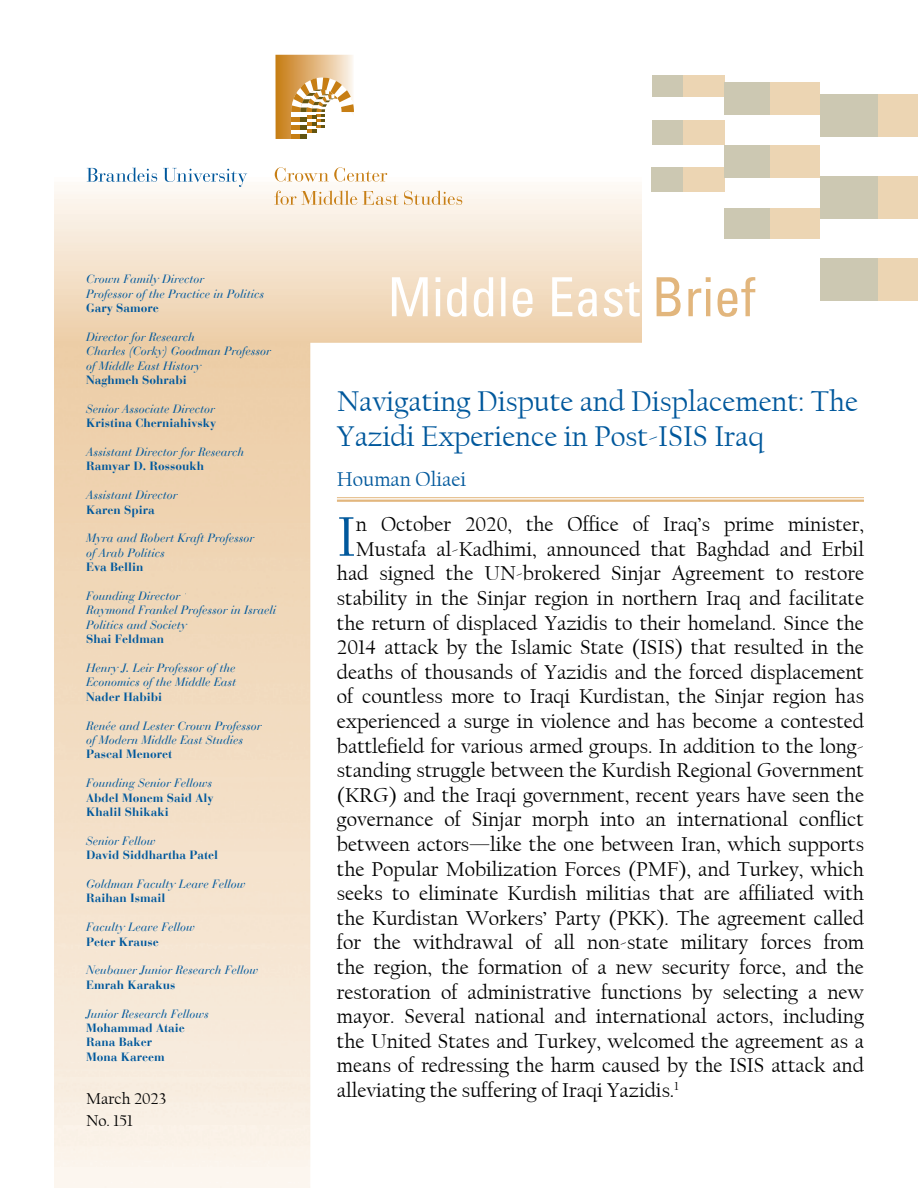
<style>
.page{position:relative;width:918px;height:1188px;background:#fff}
.page>*{position:absolute;margin:0;border:0;box-sizing:border-box;transform-origin:0 0}
.MEB_First_Paragraph{font:58.05px "Californian FB";color:#00589c}
.MEB_Title{font:30px/34.5px "Californian FB";color:#00589c}
.MEB_First_Paragraph-2{font:21px "Californian FB";color:#000}
.MEB_Author{font:21px "Californian FB";color:#00589c}
.t1{font:16.5px "Californian FB";color:#000}
.t2{font:italic 12px/14.4px "Bauer Bodoni";color:#00589c}
.t3{font:700 12px "Bauer Bodoni";color:#00589c}
.s1{font-weight:700;font-style:normal}
</style>
<div class="page">
<svg style="left:652px;top:75px;width:266px;height:227px"></svg>
<svg style="left:275px;top:55px;width:79px;height:84px"></svg>
<div style="left:707px;top:239px;width:120px;height:15px;background:#fff"></div>
<svg style="left:275px;top:167px;width:112px;height:15px"></svg>
<svg style="left:274px;top:190px;width:188px;height:15px"></svg>
<svg style="left:392px;top:277px;width:248px;height:40px"></svg>
<svg style="left:657px;top:277px;width:98px;height:40px"></svg>
<hr style="left:337px;top:497px;width:527px;height:1px;background:#e2b67d">
<hr style="left:337px;top:500px;width:527px;height:2px;background:#e2b67d">
<svg style="left:87px;top:167px;width:160px;height:20px"></svg>
<p class="t2" style="left:86px;top:272px;width:180px">Crown Family Director<br>Professor of the Practice in Politics</p>
<p class="t3" style="left:86px;top:301px;width:74px">Gary Samore</p>
<p class="t2" style="left:86px;top:330px;width:110px">Director for Research</p>
<p class="t2" style="left:86px;top:344px;width:186px">Charles (Corky) Goodman Professor of Middle East History<br><span class="s1">Naghmeh Sohrabi</span></p>
<p class="t2" style="left:86px;top:402px;width:130px">Senior Associate Director</p>
<p class="t3" style="left:86px;top:416px;width:132px">Kristina Cherniahivsky</p>
<p class="t2" style="left:86px;top:445px;width:160px">Assistant Director for Research</p>
<p class="t3" style="left:86px;top:459px;width:119px">Ramyar D. Rossoukh</p>
<p class="t2" style="left:86px;top:488px;width:93px">Assistant Director</p>
<p class="t3" style="left:86px;top:502px;width:70px">Karen Spira</p>
<p class="t2" style="left:86px;top:531px;width:170px">Myra and Robert Kraft Professor</p>
<p class="t2" style="left:86px;top:546px;width:80px">of Arab Politics</p>
<p class="t3" style="left:86px;top:560px;width:59px">Eva Bellin</p>
<p class="t2" style="left:86px;top:589px;width:192px">Founding Director<br>Raymond Frankel Professor in Israeli<br>Politics and Society</p>
<p class="t3" style="left:86px;top:632px;width:80px">Shai Feldman</p>
<p class="t2" style="left:86px;top:661px;width:151px">Henry J. Leir Professor of the</p>
<p class="t2" style="left:86px;top:675px;width:151px">Economics of the Middle East</p>
<p class="t3" style="left:86px;top:689px;width:78px">Nader Habibi</p>
<p class="t2" style="left:86px;top:718px;width:177px">Renée and Lester Crown Professor</p>
<p class="t2" style="left:86px;top:733px;width:158px">of Modern Middle East Studies</p>
<p class="t3" style="left:86px;top:747px;width:88px">Pascal Menoret</p>
<p class="t2" style="left:86px;top:776px;width:128px">Founding Senior Fellows</p>
<p class="t3" style="left:86px;top:790px;width:129px">Abdel Monem Said Aly</p>
<p class="t3" style="left:86px;top:805px;width:84px">Khalil Shikaki</p>
<p class="t2" style="left:86px;top:834px;width:71px">Senior Fellow</p>
<p class="t3" style="left:86px;top:848px;width:134px">David Siddhartha Patel</p>
<p class="t2" style="left:86px;top:877px;width:161px">Goldman Faculty Leave Fellow</p>
<p class="t3" style="left:86px;top:891px;width:81px">Raihan Ismail</p>
<p class="t2" style="left:86px;top:920px;width:110px">Faculty Leave Fellow</p>
<p class="t3" style="left:86px;top:934px;width:74px">Peter Krause</p>
<p class="t2" style="left:86px;top:963px;width:174px">Neubauer Junior Research Fellow</p>
<p class="t3" style="left:86px;top:977px;width:91px">Emrah Karakus</p>
<p class="t2" style="left:86px;top:1006px;width:124px">Junior Research Fellows</p>
<p class="t3" style="left:86px;top:1021px;width:100px">Mohammad Ataie</p>
<p class="t3" style="left:86px;top:1035px;width:68px">Rana Baker</p>
<p class="t3" style="left:86px;top:1049px;width:80px">Mona Kareem</p>
<p class="t1" style="left:86px;top:1090px;width:82px">March 2023</p>
<p class="t1" style="left:86px;top:1111px;width:48px">No. 151</p>
<p class="MEB_Title" style="left:337px;top:385px;width:523px">Navigating Dispute and Displacement: The<br>Yazidi Experience in Post-ISIS Iraq</p>
<p class="MEB_Author" style="left:337px;top:467px;width:131px">Houman Oliaei</p>
<p class="MEB_First_Paragraph" style="left:337px;top:505px;width:20px">I</p>
<p class="MEB_First_Paragraph-2" style="left:356px;top:513px;width:510px">n October 2020, the Office of Iraq’s prime minister,</p>
<p class="MEB_First_Paragraph-2" style="left:356px;top:537px;width:510px">Mustafa al-Kadhimi, announced that Baghdad and Erbil</p>
<p class="MEB_First_Paragraph-2" style="left:337px;top:562px;width:529px">had signed the UN-brokered Sinjar Agreement to restore</p>
<p class="MEB_First_Paragraph-2" style="left:337px;top:586px;width:529px">stability in the Sinjar region in northern Iraq and facilitate</p>
<p class="MEB_First_Paragraph-2" style="left:337px;top:611px;width:528px">the return of displaced Yazidis to their homeland. Since the</p>
<p class="MEB_First_Paragraph-2" style="left:337px;top:636px;width:529px">2014 attack by the Islamic State (ISIS) that resulted in the</p>
<p class="MEB_First_Paragraph-2" style="left:337px;top:660px;width:529px">deaths of thousands of Yazidis and the forced displacement</p>
<p class="MEB_First_Paragraph-2" style="left:337px;top:685px;width:529px">of countless more to Iraqi Kurdistan, the Sinjar region has</p>
<p class="MEB_First_Paragraph-2" style="left:337px;top:709px;width:529px">experienced a surge in violence and has become a contested</p>
<p class="MEB_First_Paragraph-2" style="left:337px;top:734px;width:529px">battlefield for various armed groups. In addition to the long-</p>
<p class="MEB_First_Paragraph-2" style="left:337px;top:759px;width:529px">standing struggle between the Kurdish Regional Government</p>
<p class="MEB_First_Paragraph-2" style="left:337px;top:783px;width:529px">(KRG) and the Iraqi government, recent years have seen the</p>
<p class="MEB_First_Paragraph-2" style="left:337px;top:808px;width:529px">governance of Sinjar morph into an international conflict</p>
<p class="MEB_First_Paragraph-2" style="left:337px;top:832px;width:529px">between actors—like the one between Iran, which supports</p>
<p class="MEB_First_Paragraph-2" style="left:337px;top:857px;width:529px">the Popular Mobilization Forces (PMF), and Turkey, which</p>
<p class="MEB_First_Paragraph-2" style="left:337px;top:882px;width:529px">seeks to eliminate Kurdish militias that are affiliated with</p>
<p class="MEB_First_Paragraph-2" style="left:337px;top:906px;width:529px">the Kurdistan Workers’ Party (PKK). The agreement called</p>
<p class="MEB_First_Paragraph-2" style="left:337px;top:931px;width:529px">for the withdrawal of all non-state military forces from</p>
<p class="MEB_First_Paragraph-2" style="left:337px;top:955px;width:528px">the region, the formation of a new security force, and the</p>
<p class="MEB_First_Paragraph-2" style="left:337px;top:980px;width:529px">restoration of administrative functions by selecting a new</p>
<p class="MEB_First_Paragraph-2" style="left:337px;top:1005px;width:529px">mayor. Several national and international actors, including</p>
<p class="MEB_First_Paragraph-2" style="left:337px;top:1029px;width:529px">the United States and Turkey, welcomed the agreement as a</p>
<p class="MEB_First_Paragraph-2" style="left:337px;top:1054px;width:529px">means of redressing the harm caused by the ISIS attack and</p>
<p class="MEB_First_Paragraph-2" style="left:337px;top:1078px;width:343px">alleviating the suffering of Iraqi Yazidis.<sup>1</sup></p>
</div>
